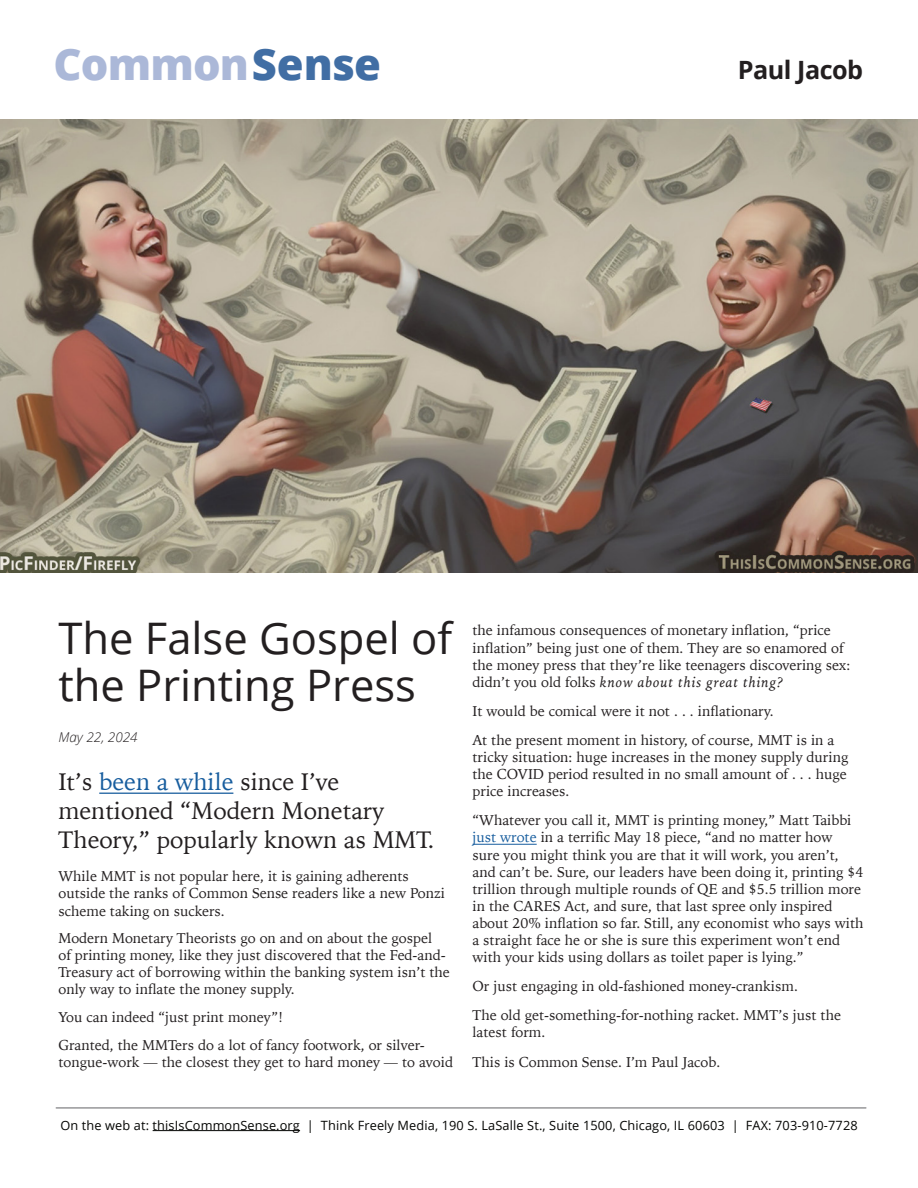
<style>
.page{position:relative;width:918px;height:1188px;background:#fff}
.page>*{position:absolute;margin:0;border:0;box-sizing:border-box;transform-origin:0 0}
.t1{font:43.5px/47.4px "Open Sans";color:#231f20}
.t2{font:800 43.5px "Open Sans";letter-spacing:-.02em;color:#abb8d8}
.t3{font:700 25.2px "Open Sans";letter-spacing:-.02em;color:#231f20}
.t4{font:24px/28.8px "Iowan Old Style";color:#231f20}
.t5{font:14.25px/17.1px "Iowan Old Style";color:#231f20}
.t6{font:italic 300 13.5px "Open Sans";color:#231f20}
.t7{font:12.75px "Open Sans";letter-spacing:.01em;color:#040503}
.s1{color:#416ea4}
.s2{color:#175d9e}
.s3{font-style:italic}
</style>
<div class="page">
<hr style="left:153px;top:1130px;width:147px;height:1px;background:#040503">
<hr style="left:56px;top:1108px;width:810px;height:1px;background:#636366">
<img style="left:0;top:120px;width:918px;height:453px">
<hr style="left:99px;top:793px;width:134px;height:1px;background:#175d9e">
<hr style="left:472px;top:844px;width:65px;height:1px;background:#175d9e">
<p class="t2" style="left:54px;top:31px;width:329px">Common<span class="s1">Sense</span></p>
<p class="t3" style="left:738px;top:52px;width:127px">Paul Jacob</p>
<p class="t1" style="left:58px;top:613px;width:395px">The False Gospel of the Printing Press</p>
<p class="t6" style="left:58px;top:728px;width:81px">May 22, 2024</p>
<p class="t4" style="left:58px;top:766px;width:378px">It’s <span class="s2">been a while</span> since I’ve mentioned “Modern Monetary<br>Theory,” popularly known as MMT.</p>
<p class="t5" style="left:58px;top:867px;width:388px">While MMT is not popular here, it is gaining adherents outside the ranks of Common Sense readers like a new Ponzi scheme taking on suckers.</p>
<p class="t5" style="left:58px;top:929px;width:393px">Modern Monetary Theorists go on and on about the gospel<br>of printing money, like they just discovered that the Fed-and-Treasury act of borrowing within the banking system isn’t the only way to inflate the money supply.</p>
<p class="t5" style="left:58px;top:1008px;width:226px">You can indeed “just print money”!</p>
<p class="t5" style="left:58px;top:1036px;width:396px">Granted, the MMTers do a lot of fancy footwork, or silver&shy;tongue-work — the closest they get to hard money — to avoid</p>
<p class="t5" style="left:472px;top:621px;width:379px">the infamous consequences of monetary inflation, “price inflation” being just one of them. They are so enamored of the money press that they’re like teenagers discovering sex: didn’t you old folks <span class="s3">know about this great thing?</span></p>
<p class="t5" style="left:472px;top:702px;width:303px">It would be comical were it not . . . inflationary.</p>
<p class="t5" style="left:472px;top:731px;width:377px">At the present moment in history, of course, MMT is in a tricky situation: huge increases in the money supply during the COVID period resulted in no small amount of . . . huge price increases.</p>
<p class="t5" style="left:472px;top:811px;width:393px">“Whatever you call it, MMT is printing money,” Matt Taibbi <span class="s2">just wrote</span> in a terrific May 18 piece, “and no matter how<br>sure you might think you are that it will work, you aren’t, and can’t be. Sure, our leaders have been doing it, printing $4 trillion through multiple rounds of QE and $5.5 trillion more in the CARES Act, and sure, that last spree only inspired about 20% inflation so far. Still, any economist who says with a straight face he or she is sure this experiment won’t end with your kids using dollars as toilet paper is lying.”</p>
<p class="t5" style="left:472px;top:977px;width:327px">Or just engaging in old-fashioned money-crankism.</p>
<p class="t5" style="left:472px;top:1006px;width:370px">The old get-something-for-nothing racket. MMT’s just the latest form.</p>
<p class="t5" style="left:472px;top:1052px;width:249px">This is Common Sense. I’m Paul Jacob.</p>
<p class="t7" style="left:60px;top:1116px;width:799px">On the web at: thisIsCommonSense.org | Think Freely Media, 190 S. LaSalle St., Suite 1500, Chicago, IL 60603 | FAX: 703-910-7728</p>
</div>
